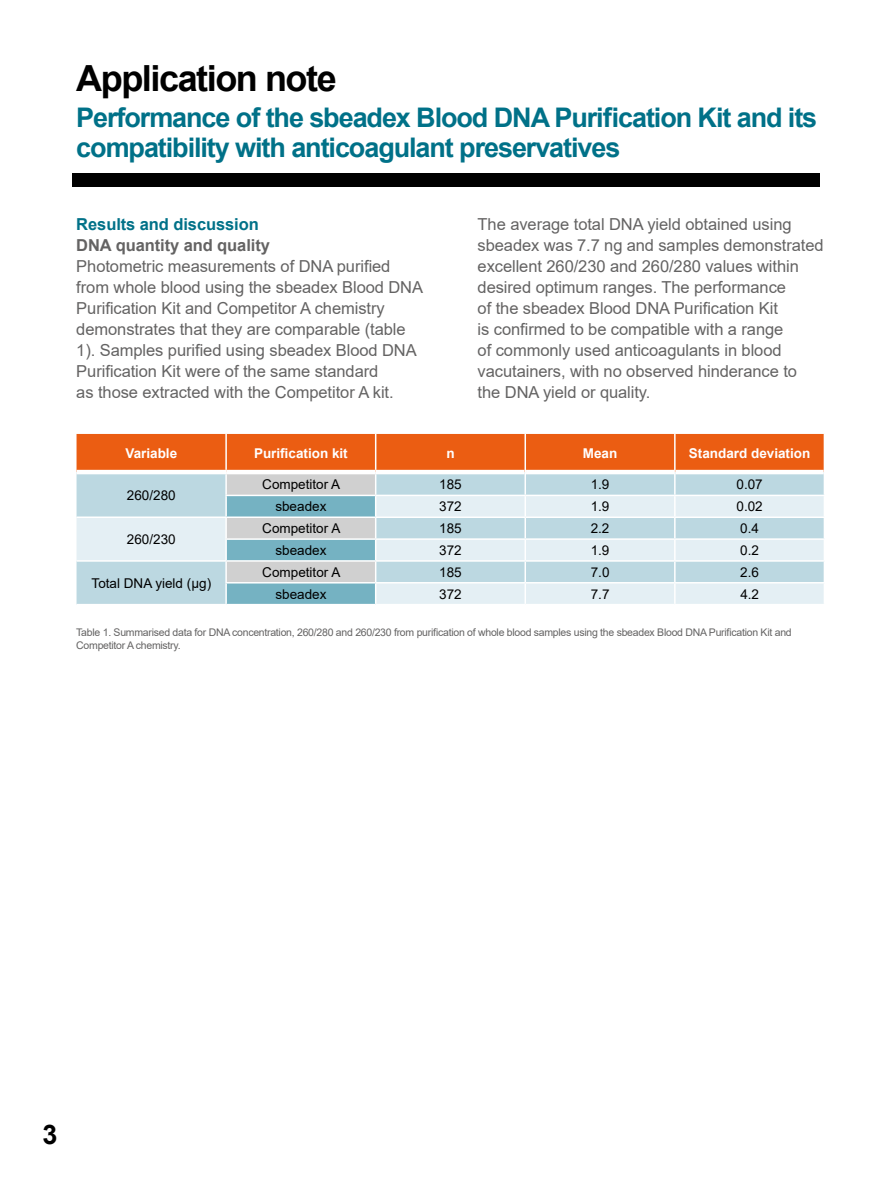
<style>
.page{position:relative;width:893px;height:1187px;background:#fff}
.page>*{position:absolute;margin:0;border:0;box-sizing:border-box;transform-origin:0 0}
.t1{font:700 36px "Arial";letter-spacing:-.04em;color:#000}
.t2{font:700 27px/30.6px "Arial";letter-spacing:-.04em;color:#007188}
.t3{font:700 27px "Arial";color:#000}
.t4{font:16.5px/21px "Arial";letter-spacing:-.005em;color:#646363}
.t5{font:700 16.5px "Arial";letter-spacing:-.005em;color:#646363}
.t6{font:700 16.5px "Arial";letter-spacing:-.005em;color:#007188}
.t7{font:13.5px "Arial";color:#000}
.t8{font:700 13.5px "Arial";color:#fff}
.t9{font:10.5px/12.6px "Arial";letter-spacing:-.025em;color:#646363}
</style>
<div class="page">
<div style="left:72px;top:173px;width:748px;height:14px;background:#000"></div>
<svg style="left:77px;top:434px;width:747px;height:170px;background:#d1c3b9"></svg>
<h1 class="t1" style="left:76px;top:53px;width:262px">Application note</h1>
<h2 class="t2" style="left:76px;top:102px;width:742px">Performance of the sbeadex Blood DNA Purification Kit and its compatibility with anticoagulant preservatives</h2>
<p class="t6" style="left:76px;top:212px;width:184px">Results and discussion</p>
<p class="t5" style="left:76px;top:233px;width:195px">DNA quantity and quality</p>
<p class="t4" style="left:76px;top:255px;width:348px">Photometric measurements of DNA purified from whole blood using the sbeadex Blood DNA Purification Kit and Competitor A chemistry demonstrates that they are comparable (table 1). Samples purified using sbeadex Blood DNA Purification Kit were of the same standard<br>as those extracted with the Competitor A kit.</p>
<p class="t4" style="left:478px;top:213px;width:347px">The average total DNA yield obtained using sbeadex was 7.7 ng and samples demonstrated excellent 260/230 and 260/280 values within desired optimum ranges. The performance<br>of the sbeadex Blood DNA Purification Kit<br>is confirmed to be compatible with a range<br>of commonly used anticoagulants in blood vacutainers, with no observed hinderance to the DNA yield or quality.</p>
<p class="t8" style="left:125px;top:443px;width:53px">Variable</p>
<p class="t8" style="left:254px;top:443px;width:95px">Purification kit</p>
<p class="t8" style="left:446px;top:443px;width:10px">n</p>
<p class="t8" style="left:583px;top:443px;width:36px">Mean</p>
<p class="t8" style="left:689px;top:443px;width:123px">Standard deviation</p>
<p class="t7" style="left:127px;top:486px;width:50px">260/280</p>
<p class="t7" style="left:262px;top:475px;width:80px">Competitor A</p>
<p class="t7" style="left:439px;top:475px;width:24px">185</p>
<p class="t7" style="left:591px;top:475px;width:20px">1.9</p>
<p class="t7" style="left:736px;top:475px;width:28px">0.07</p>
<p class="t7" style="left:275px;top:497px;width:53px">sbeadex</p>
<p class="t7" style="left:439px;top:497px;width:24px">372</p>
<p class="t7" style="left:591px;top:497px;width:20px">1.9</p>
<p class="t7" style="left:736px;top:497px;width:28px">0.02</p>
<p class="t7" style="left:127px;top:530px;width:50px">260/230</p>
<p class="t7" style="left:92px;top:573px;width:121px">Total DNA yield (µg)</p>
<p class="t7" style="left:262px;top:519px;width:80px">Competitor A</p>
<p class="t7" style="left:439px;top:519px;width:24px">185</p>
<p class="t7" style="left:591px;top:519px;width:20px">2.2</p>
<p class="t7" style="left:740px;top:519px;width:20px">0.4</p>
<p class="t7" style="left:275px;top:541px;width:53px">sbeadex</p>
<p class="t7" style="left:439px;top:541px;width:24px">372</p>
<p class="t7" style="left:591px;top:541px;width:20px">1.9</p>
<p class="t7" style="left:740px;top:541px;width:20px">0.2</p>
<p class="t7" style="left:262px;top:562px;width:80px">Competitor A</p>
<p class="t7" style="left:439px;top:562px;width:24px">185</p>
<p class="t7" style="left:591px;top:562px;width:20px">7.0</p>
<p class="t7" style="left:740px;top:562px;width:20px">2.6</p>
<p class="t7" style="left:275px;top:584px;width:53px">sbeadex</p>
<p class="t7" style="left:439px;top:584px;width:24px">372</p>
<p class="t7" style="left:591px;top:584px;width:20px">7.7</p>
<p class="t7" style="left:740px;top:584px;width:20px">4.2</p>
<p class="t9" style="left:76px;top:626px;width:717px">Table 1. Summarised data for DNA concentration, 260/280 and 260/230 from purification of whole blood samples using the sbeadex Blood DNA Purification Kit and<br>Competitor A chemistry.</p>
<h2 class="t3" style="left:43px;top:1115px;width:17px">3</h2>
</div>
